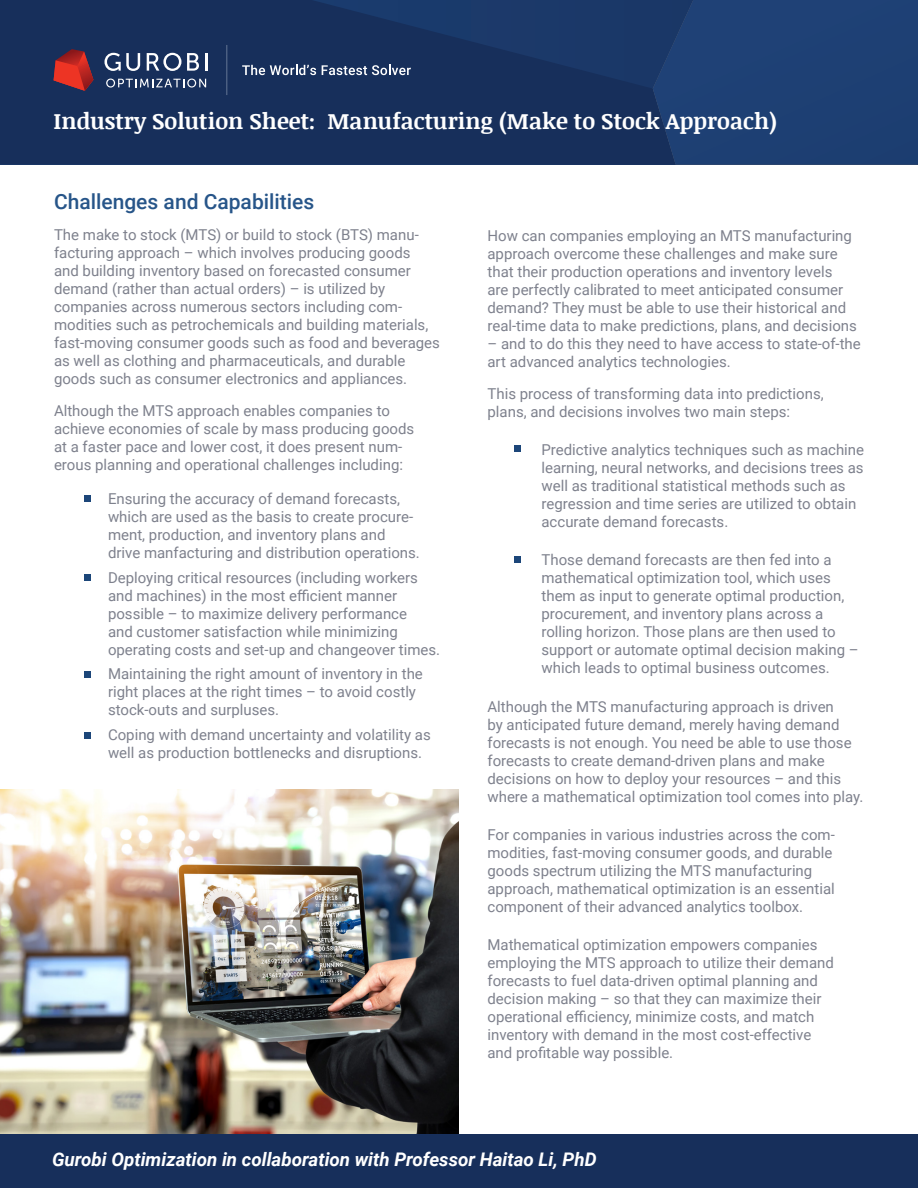
<style>
.page{position:relative;width:918px;height:1188px;background:#fff}
.page>*{position:absolute;margin:0;border:0;box-sizing:border-box;transform-origin:0 0}
.t1{font:700 22.5px "Noticia Text";color:#fff}
.Headline_Red_12{font:500 21px "Roboto";color:#275589}
.t2{font:italic 700 18.75px "Roboto";color:#fff}
.Headline_Red_12-2{font:15px/18px "Roboto";color:#7e818d}
</style>
<div class="page">
<img style="left:0;top:790px;width:459px;height:344px">
<svg style="left:0;top:0;width:653px;height:165px;background:#17305d"></svg>
<svg style="left:653px;top:0;width:265px;height:165px;background:#1d3f72"></svg>
<svg style="left:104px;top:53px;width:36px;height:18px"></svg>
<svg style="left:147px;top:53px;width:34px;height:18px"></svg>
<svg style="left:187px;top:53px;width:12px;height:18px"></svg>
<svg style="left:205px;top:53px;width:2px;height:18px"></svg>
<svg style="left:106px;top:79px;width:100px;height:9px"></svg>
<svg style="left:54px;top:49px;width:39px;height:42px;background:#982c32"></svg>
<hr style="left:226px;top:45px;width:1px;height:50px;background:#a7b3c8">
<svg style="left:242px;top:65px;width:74px;height:10px"></svg>
<svg style="left:322px;top:65px;width:89px;height:10px"></svg>
<div style="left:0;top:1134px;width:918px;height:54px;background:#172f5b"></div>
<div style="left:84px;top:574px;width:7px;height:7px;background:#1c4679"></div>
<div style="left:84px;top:671px;width:7px;height:6px;background:#1c4679"></div>
<div style="left:84px;top:732px;width:7px;height:7px;background:#1c4679"></div>
<div style="left:84px;top:495px;width:7px;height:7px;background:#1c4679"></div>
<div style="left:514px;top:556px;width:7px;height:7px;background:#1c4679"></div>
<div style="left:514px;top:445px;width:7px;height:7px;background:#1c4679"></div>
<p class="t1" style="left:54px;top:104px;width:725px">Industry Solution Sheet: Manufacturing (Make to Stock Approach)</p>
<p class="Headline_Red_12" style="left:54px;top:187px;width:262px">Challenges and Capabilities</p>
<p class="Headline_Red_12-2" style="left:54px;top:225px;width:388px">The make to stock (MTS) or build to stock (BTS) manu&shy;facturing approach – which involves producing goods<br>and building inventory based on forecasted consumer demand (rather than actual orders) – is utilized by companies across numerous sectors including com&shy;modities such as petrochemicals and building materials, fast-moving consumer goods such as food and beverages as well as clothing and pharmaceuticals, and durable goods such as consumer electronics and appliances.</p>
<p class="Headline_Red_12-2" style="left:54px;top:401px;width:362px">Although the MTS approach enables companies to achieve economies of scale by mass producing goods at a faster pace and lower cost, it does present num&shy;erous planning and operational challenges including:</p>
<p class="Headline_Red_12-2" style="left:108px;top:489px;width:313px">Ensuring the accuracy of demand forecasts, which are used as the basis to create procure&shy;ment, production, and inventory plans and drive manfacturing and distribution operations.</p>
<p class="Headline_Red_12-2" style="left:108px;top:568px;width:334px">Deploying critical resources (including workers and machines) in the most efficient manner possible – to maximize delivery performance<br>and customer satisfaction while minimizing operating costs and set-up and changeover times.</p>
<p class="Headline_Red_12-2" style="left:108px;top:665px;width:316px">Maintaining the right amount of inventory in the right places at the right times – to avoid costly stock-outs and surpluses.</p>
<p class="Headline_Red_12-2" style="left:108px;top:725px;width:324px">Coping with demand uncertainty and volatility as well as production bottlenecks and disruptions.</p>
<p class="Headline_Red_12-2" style="left:488px;top:226px;width:371px">How can companies employing an MTS manufacturing approach overcome these challenges and make sure that their production operations and inventory levels are perfectly calibrated to meet anticipated consumer demand? They must be able to use their historical and real-time data to make predictions, plans, and decisions</p>
<p class="Headline_Red_12-2" style="left:488px;top:334px;width:375px">– and to do this they need to have access to state-of-the art advanced analytics technologies.</p>
<p class="Headline_Red_12-2" style="left:488px;top:384px;width:338px">This process of transforming data into predictions, plans, and decisions involves two main steps:</p>
<p class="Headline_Red_12-2" style="left:542px;top:440px;width:324px">Predictive analytics techniques such as machine learning, neural networks, and decisions trees as well as traditional statistical methods such as regression and time series are utilized to obtain accurate demand forecasts.</p>
<p class="Headline_Red_12-2" style="left:542px;top:551px;width:319px">Those demand forecasts are then fed into a mathematical optimization tool, which uses them as input to generate optimal production, procurement, and inventory plans across a rolling horizon. Those plans are then used to support or automate optimal decision making – which leads to optimal business outcomes.</p>
<p class="Headline_Red_12-2" style="left:488px;top:697px;width:378px">Although the MTS manufacturing approach is driven<br>by anticipated future demand, merely having demand forecasts is not enough. You need be able to use those forecasts to create demand-driven plans and make decisions on how to deploy your resources – and this where a mathematical optimization tool comes into play.</p>
<p class="Headline_Red_12-2" style="left:488px;top:825px;width:349px">For companies in various industries across the com&shy;modities, fast-moving consumer goods, and durable goods spectrum utilizing the MTS manufacturing approach, mathematical optimization is an essential component of their advanced analytics toolbox.</p>
<p class="Headline_Red_12-2" style="left:488px;top:935px;width:348px">Mathematical optimization empowers companies employing the MTS approach to utilize their demand forecasts to fuel data-driven optimal planning and decision making – so that they can maximize their operational efficiency, minimize costs, and match inventory with demand in the most cost-effective and profitable way possible.</p>
<p class="t2" style="left:52px;top:1146px;width:546px">Gurobi Optimization in collaboration with Professor Haitao Li, PhD</p>
</div>
